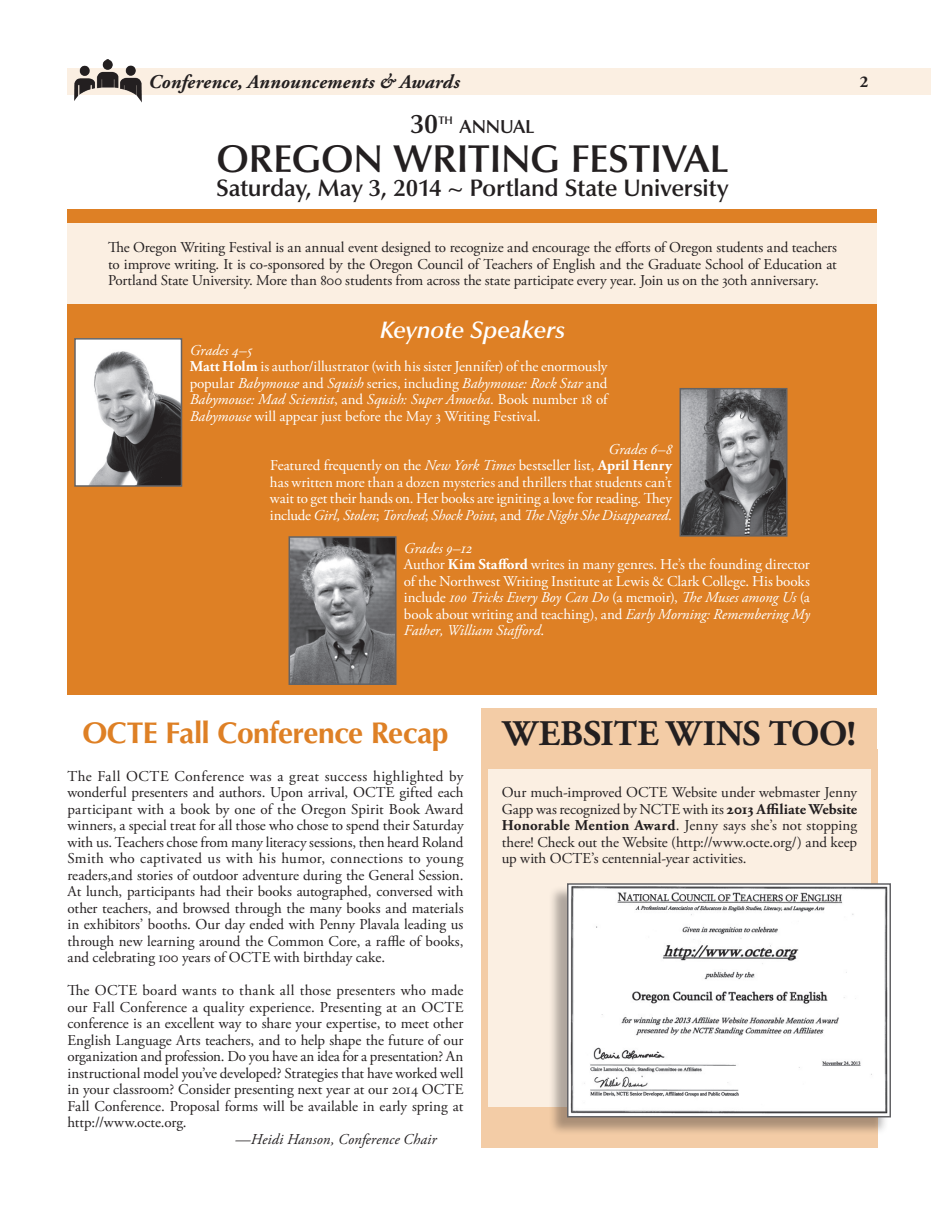
<style>
.page{position:relative;width:945px;height:1215px;background:#fff}
.page>*{position:absolute;margin:0;border:0;box-sizing:border-box;transform-origin:0 0}
.t1{font:600 39px "Optima LT Std";letter-spacing:-.015em;color:#231f20}
.t2{font:700 36px "Adobe Garamond Pro";color:#231f20}
.t3{font:700 30px "Optima LT Std";letter-spacing:-.02em;color:#de8025}
.t4{font:600 27px "Optima LT Std";color:#231f20}
.t5{font:600 24px "Optima LT Std";letter-spacing:-.01em;color:#231f20}
.t6{font:italic 600 24px "Optima LT Std";letter-spacing:-.015em;color:#fff}
.t7{font:italic 700 19.5px "Adobe Garamond Pro";letter-spacing:.01em;color:#231f20}
.t8{font:600 18.9px "Optima LT Std";letter-spacing:-.01em;color:#231f20}
.t9{font:700 16.5px "Adobe Garamond Pro";color:#231f20}
.t10{font:15px/16.5px "Adobe Garamond Pro";color:#231f20;text-align:justify}
.t11{font:15px/16.5px "Adobe Garamond Pro";letter-spacing:-.005em;color:#fff}
.t12{font:italic 15px "Adobe Garamond Pro";letter-spacing:.005em;color:#231f20}
.t13{font:600 10.95px "Optima LT Std";color:#231f20}
.s1{font-style:italic}
.s2{font-weight:700}
</style>
<div class="page">
<div style="left:68px;top:68px;width:864px;height:27px;background:#fbefe2"></div>
<img style="left:74px;top:60px;width:68px;height:42px">
<div style="left:68px;top:209px;width:810px;height:486px;background:#de8025"></div>
<div style="left:68px;top:223px;width:810px;height:81px;background:#fbefe2"></div>
<img style="left:77px;top:341px;width:102px;height:143px">
<div style="left:74px;top:338px;width:108px;height:149px;border:2px solid #636366"></div>
<img style="left:683px;top:391px;width:102px;height:143px">
<div style="left:680px;top:388px;width:108px;height:149px;border:2px solid #636366"></div>
<img style="left:292px;top:539px;width:102px;height:143px">
<div style="left:289px;top:536px;width:108px;height:149px;border:2px solid #636366"></div>
<div style="left:482px;top:709px;width:396px;height:47px;background:#f3cca6"></div>
<div style="left:482px;top:749px;width:396px;height:399px;background:#f3cca6"></div>
<div style="left:488px;top:770px;width:383px;height:337px;background:#fbefe2"></div>
<div style="left:548px;top:886px;width:340px;height:250px;background:#231f20;opacity:.35"></div>
<img style="left:570px;top:886px;width:318px;height:228px">
<div style="left:567px;top:883px;width:324px;height:234px;border:2px solid #636366"></div>
<h3 class="t7" style="left:148px;top:71px;width:313px">Conference, Announcements &amp; Awards</h3>
<p class="t9" style="left:860px;top:72px;width:10px">2</p>
<h3 class="t4" style="left:410px;top:109px;width:29px">30</h3>
<p class="t13" style="left:438px;top:114px;width:16px">TH</p>
<p class="t8" style="left:460px;top:116px;width:77px">ANNUAL</p>
<h1 class="t1" style="left:216px;top:137px;width:514px">OREGON WRITING FESTIVAL</h1>
<h3 class="t5" style="left:216px;top:174px;width:514px">Saturday, May 3, 2014 ~ Portland State University</h3>
<p class="t10" style="left:108px;top:240px;width:731px">The Oregon Writing Festival is an annual event designed to recognize and encourage the efforts of Oregon students and teachers to improve writing. It is co-sponsored by the Oregon Council of Teachers of English and the Graduate School of Education at Portland State University. More than 800 students from across the state participate every year. Join us on the 30th anniversary.</p>
<h3 class="t6" style="left:380px;top:316px;width:187px">Keynote Speakers</h3>
<p class="t11" style="left:190px;top:342px;width:419px"><span class="s1">Grades 4–5<br></span><span class="s2">Matt Holm</span> is author/illustrator (with his sister Jennifer) of the enormously popular <span class="s1">Babymouse</span> and <span class="s1">Squish</span> series, including <span class="s1">Babymouse: Rock Star</span> and <span class="s1">Babymouse: Mad Scientist</span>, and <span class="s1">Squish: Super Amoeba</span>. Book number 18 of <span class="s1">Babymouse</span> will appear just before the May 3 Writing Festival.</p>
<p class="t11" style="left:270px;top:441px;width:404px;text-align:justify;text-indent:339px"><span class="s1">Grades 6–8<br></span>Featured frequently on the <span class="s1">New York Times</span> bestseller list, <span class="s2">April Henry </span>has written more than a dozen mysteries and thrillers that students can’t wait to get their hands on. Her books are igniting a love for reading. They include <span class="s1">Girl, Stolen</span>; <span class="s1">Torched</span>; <span class="s1">Shock Point</span>, and <span class="s1">The Night She Disappeared</span>.</p>
<p class="t11" style="left:404px;top:540px;width:408px"><span class="s1">Grades 9–12<br></span>Author <span class="s2">Kim Stafford</span> writes in many genres. He’s the founding director of the Northwest Writing Institute at Lewis &amp; Clark College. His books include <span class="s1">100 Tricks Every Boy Can Do</span> (a memoir), <span class="s1">The Muses among Us</span> (a book about writing and teaching), and <span class="s1">Early Morning: Remembering My Father, William Stafford</span>.</p>
<h3 class="t3" style="left:82px;top:716px;width:368px">OCTE Fall Conference Recap</h3>
<p class="t10" style="left:68px;top:768px;width:398px">The Fall OCTE Conference was a great success highlighted by wonderful presenters and authors. Upon arrival, OCTE gifted each participant with a book by one of the Oregon Spirit Book Award winners, a special treat for all those who chose to spend their Saturday with us. Teachers chose from many literacy sessions, then heard Roland Smith who captivated us with his humor, connections to young readers,and stories of outdoor adventure during the General Session.<br>At lunch, participants had their books autographed, conversed with other teachers, and browsed through the many books and materials in exhibitors’ booths. Our day ended with Penny Plavala leading us through new learning around the Common Core, a raffle of books, and celebrating 100 years of OCTE with birthday cake.</p>
<p class="t10" style="left:68px;top:983px;width:397px">The OCTE board wants to thank all those presenters who made our Fall Conference a quality experience. Presenting at an OCTE conference is an excellent way to share your expertise, to meet other English Language Arts teachers, and to help shape the future of our organization and profession. Do you have an idea for a presentation? An instructional model you’ve developed? Strategies that have worked well in your classroom? Consider presenting next year at our 2014 OCTE Fall Conference. Proposal forms will be available in early spring at http://www.octe.org.</p>
<p class="t12" style="left:235px;top:1130px;width:203px">—Heidi Hanson, Conference Chair</p>
<h2 class="t2" style="left:503px;top:713px;width:355px">WEBSITE WINS TOO!</h2>
<p class="t10" style="left:502px;top:785px;width:357px">Our much-improved OCTE Website under webmaster Jenny Gapp was recognized by NCTE with its <span class="s2">2013 Affiliate Website Honorable Mention Award</span>. Jenny says she’s not stopping there! Check out the Website (http://www.octe.org/) and keep up with OCTE’s centennial-year activities.</p>
</div>
